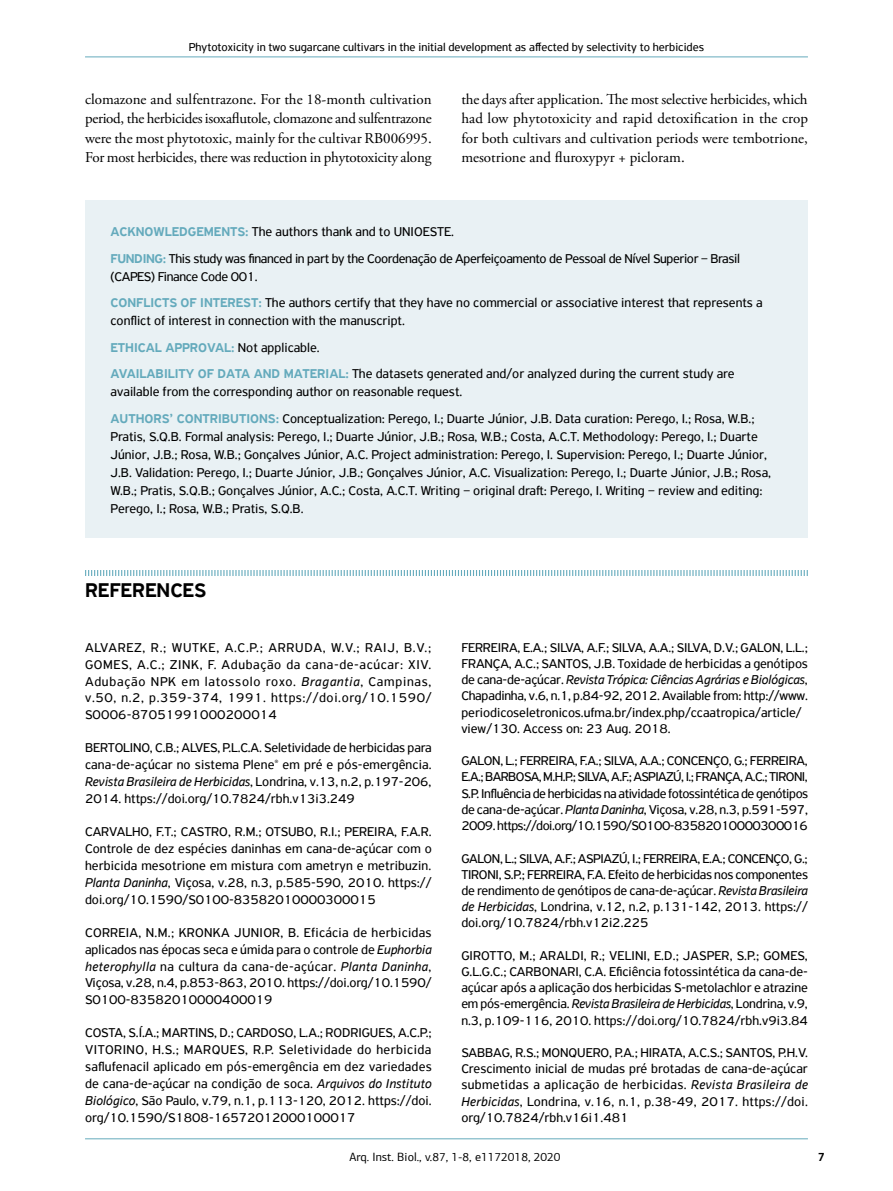
<style>
.page{position:relative;width:893px;height:1191px;background:#fff}
.page>*{position:absolute;margin:0;border:0;box-sizing:border-box;transform-origin:0 0}
._07_0_Titulo_Ref{font:500 21px "PF Highway Sans Pro";color:#000}
._04_0_texto_primeiro{font:15px/19.5px "Adobe Garamond Pro";letter-spacing:-.01em;color:#000;text-align:justify}
._07_0_Ref{font:13.5px/16.2px "PF Highway Sans Pro";color:#000;text-align:justify}
._09_infos_do_final{font:13.5px/18px "PF Highway Sans Pro";color:#000}
._09_infos_do_final-2{font:13.5px/18px "PF Highway Sans Pro";letter-spacing:-.025em;color:#000}
._09_infos_do_final-3{font:500 13.5px "PF Highway Sans Pro";color:#64aabc}
.t1{font:12px "PF Highway Sans Pro";color:#000}
.t2{font:12px "PF Agora Sans Pro";color:#000}
.t3{font:700 12px "PF Agora Sans Pro";color:#000}
.s1{font-weight:500;color:#64aabc}
.s2{font-weight:400;color:#000}
.s3{font-style:italic}
</style>
<div class="page">
<hr style="left:85px;top:1138px;width:723px;height:1px;background:#64aabc">
<hr style="left:85px;top:57px;width:723px;height:1px;background:#64aabc">
<div style="left:85px;top:200px;width:723px;height:338px;background:#e9f1f4"></div>
<svg style="left:85px;top:570px;width:723px;height:6px"></svg>
<p class="t1" style="left:189px;top:40px;width:517px">Phytotoxicity in two sugarcane cultivars in the initial development as affected by selectivity to herbicides</p>
<p class="_04_0_texto_primeiro" style="left:85px;top:90px;width:348px">clomazone and sulfentrazone. For the 18-month cultivation period, the herbicides isoxaflutole, clomazone and sulfentrazone were the most phytotoxic, mainly for the cultivar RB006995.<br>For most herbicides, there was reduction in phytotoxicity along</p>
<p class="_04_0_texto_primeiro" style="left:461px;top:90px;width:348px">the days after application. The most selective herbicides, which had low phytotoxicity and rapid detoxification in the crop for both cultivars and cultivation periods were tembotrione, mesotrione and fluroxypyr + picloram.</p>
<p class="_09_infos_do_final" style="left:111px;top:222px;width:345px"><span class="s1">ACKNOWLEDGEMENTS:</span> The authors thank and to UNIOESTE.</p>
<p class="_09_infos_do_final-2" style="left:111px;top:249px;width:631px"><span class="s1">FUNDING:</span> This study was financed in part by the Coordenação de Aperfeiçoamento de Pessoal de Nível Superior – Brasil (CAPES) Finance Code 001.</p>
<p class="_09_infos_do_final" style="left:111px;top:293px;width:654px"><span class="s1">CONFLICTS OF INTEREST:</span> The authors certify that they have no commercial or associative interest that represents a conflict of interest in connection with the manuscript.</p>
<p class="_09_infos_do_final-3" style="left:111px;top:339px;width:211px">ETHICAL APPROVAL: <span class="s2">Not applicable.</span></p>
<p class="_09_infos_do_final" style="left:111px;top:364px;width:626px"><span class="s1">AVAILABILITY OF DATA AND MATERIAL:</span> The datasets generated and/or analyzed during the current study are available from the corresponding author on reasonable request.</p>
<p class="_09_infos_do_final" style="left:111px;top:409px;width:662px"><span class="s1">AUTHORS’ CONTRIBUTIONS:</span> Conceptualization: Perego, I.; Duarte Júnior, J.B. Data curation: Perego, I.; Rosa, W.B.; Pratis, S.Q.B. Formal analysis: Perego, I.; Duarte Júnior, J.B.; Rosa, W.B.; Costa, A.C.T. Methodology: Perego, I.; Duarte Júnior, J.B.; Rosa, W.B.; Gonçalves Júnior, A.C. Project administration: Perego, I. Supervision: Perego, I.; Duarte Júnior, J.B. Validation: Perego, I.; Duarte Júnior, J.B.; Gonçalves Júnior, A.C. Visualization: Perego, I.; Duarte Júnior, J.B.; Rosa, W.B.; Pratis, S.Q.B.; Gonçalves Júnior, A.C.; Costa, A.C.T. Writing – original draft: Perego, I. Writing – review and editing:<br>Perego, I.; Rosa, W.B.; Pratis, S.Q.B.</p>
<p class="_07_0_Titulo_Ref" style="left:85px;top:578px;width:123px">REFERENCES</p>
<p class="_07_0_Ref" style="left:85px;top:639px;width:348px;line-height:16.8px">ALVAREZ, R.; WUTKE, A.C.P.; ARRUDA, W.V.; RAIJ, B.V.; GOMES, A.C.; ZINK, F. Adubação da cana-de-acúcar: XIV.<br>Adubação NPK em latossolo roxo. <span class="s3">Bragantia</span>, Campinas, v.50, n.2, p.359-374, 1991. https://doi.org/10.1590/ S0006-87051991000200014</p>
<p class="_07_0_Ref" style="left:85px;top:739px;width:348px;line-height:16.8px">BERTOLINO, C.B.; ALVES, P.L.C.A. Seletividade de herbicidas para cana-de-açúcar no sistema Plene<sup>®</sup> em pré e pós-emergência.<br><span class="s3">Revista Brasileira de Herbicidas</span>, Londrina, v.13, n.2, p.197-206, 2014. https://doi.org/10.7824/rbh.v13i3.249</p>
<p class="_07_0_Ref" style="left:85px;top:823px;width:348px;line-height:16.8px">CARVALHO, F.T.; CASTRO, R.M.; OTSUBO, R.I.; PEREIRA, F.A.R.<br>Controle de dez espécies daninhas em cana-de-açúcar com o herbicida mesotrione em mistura com ametryn e metribuzin.<br><span class="s3">Planta Daninha</span>, Viçosa, v.28, n.3, p.585-590, 2010. https:// doi.org/10.1590/S0100-83582010000300015</p>
<p class="_07_0_Ref" style="left:85px;top:924px;width:348px;line-height:17px">CORREIA, N.M.; KRONKA JUNIOR, B. Eficácia de herbicidas aplicados nas épocas seca e úmida para o controle de <span class="s3">Euphorbia heterophylla</span> na cultura da cana-de-açúcar. <span class="s3">Planta Daninha</span>, Viçosa, v.28, n.4, p.853-863, 2010. https://doi.org/10.1590/ S0100-83582010000400019</p>
<p class="_07_0_Ref" style="left:85px;top:1024px;width:348px;line-height:16.8px">COSTA, S.Í.A.; MARTINS, D.; CARDOSO, L.A.; RODRIGUES, A.C.P.; VITORINO, H.S.; MARQUES, R.P. Seletividade do herbicida saflufenacil aplicado em pós-emergência em dez variedades de cana-de-açúcar na condição de soca. <span class="s3">Arquivos do Instituto Biológico</span>, São Paulo, v.79, n.1, p.113-120, 2012. https://doi. org/10.1590/S1808-16572012000100017</p>
<p class="_07_0_Ref" style="left:461px;top:639px;width:348px;text-align:left">FERREIRA, E.A.; SILVA, A.F.; SILVA, A.A.; SILVA, D.V.; GALON, L.L.; FRANÇA, A.C.; SANTOS, J.B. Toxidade de herbicidas a genótipos de cana-de-açúcar. <span class="s3">Revista Trópica: Ciências Agrárias e Biológicas</span>, Chapadinha, v.6, n.1, p.84-92, 2012. Available from: http://www. periodicoseletronicos.ufma.br/index.php/ccaatropica/article/ view/130. Access on: 23 Aug. 2018.</p>
<p class="_07_0_Ref" style="left:461px;top:752px;width:348px">GALON, L.; FERREIRA, F.A.; SILVA, A.A.; CONCENÇO, G.; FERREIRA, E.A.; BARBOSA, M.H.P.; SILVA, A.F.; ASPIAZÚ, I.; FRANÇA, A.C.; TIRONI, S.P. Influência de herbicidas na atividade fotossintética de genótipos de cana-de-açúcar. <span class="s3">Planta Daninha</span>, Viçosa, v.28, n.3, p.591-597, 2009. https://doi.org/10.1590/S0100-83582010000300016</p>
<p class="_07_0_Ref" style="left:461px;top:850px;width:348px">GALON, L.; SILVA, A.F.; ASPIAZÚ, I.; FERREIRA, E.A.; CONCENÇO, G.; TIRONI, S.P.; FERREIRA, F.A. Efeito de herbicidas nos componentes de rendimento de genótipos de cana-de-açúcar. <span class="s3">Revista Brasileira de Herbicidas</span>, Londrina, v.12, n.2, p.131-142, 2013. https:// doi.org/10.7824/rbh.v12i2.225</p>
<p class="_07_0_Ref" style="left:461px;top:947px;width:348px">GIROTTO, M.; ARALDI, R.; VELINI, E.D.; JASPER, S.P.; GOMES, G.L.G.C.; CARBONARI, C.A. Eficiência fotossintética da cana-de&shy;açúcar após a aplicação dos herbicidas S-metolachlor e atrazine em pós-emergência. <span class="s3">Revista Brasileira de Herbicidas</span>, Londrina, v.9, n.3, p.109-116, 2010. https://doi.org/10.7824/rbh.v9i3.84</p>
<p class="_07_0_Ref" style="left:461px;top:1044px;width:348px">SABBAG, R.S.; MONQUERO, P.A.; HIRATA, A.C.S.; SANTOS, P.H.V.<br>Crescimento inicial de mudas pré brotadas de cana-de-açúcar submetidas a aplicação de herbicidas. <span class="s3">Revista Brasileira de Herbicidas</span>, Londrina, v.16, n.1, p.38-49, 2017. https://doi. org/10.7824/rbh.v16i1.481</p>
<p class="t2" style="left:349px;top:1149px;width:213px">Arq. Inst. Biol., v.87, 1-8, e1172018, 2020</p>
<p class="t3" style="left:818px;top:1148px;width:9px">7</p>
</div>
